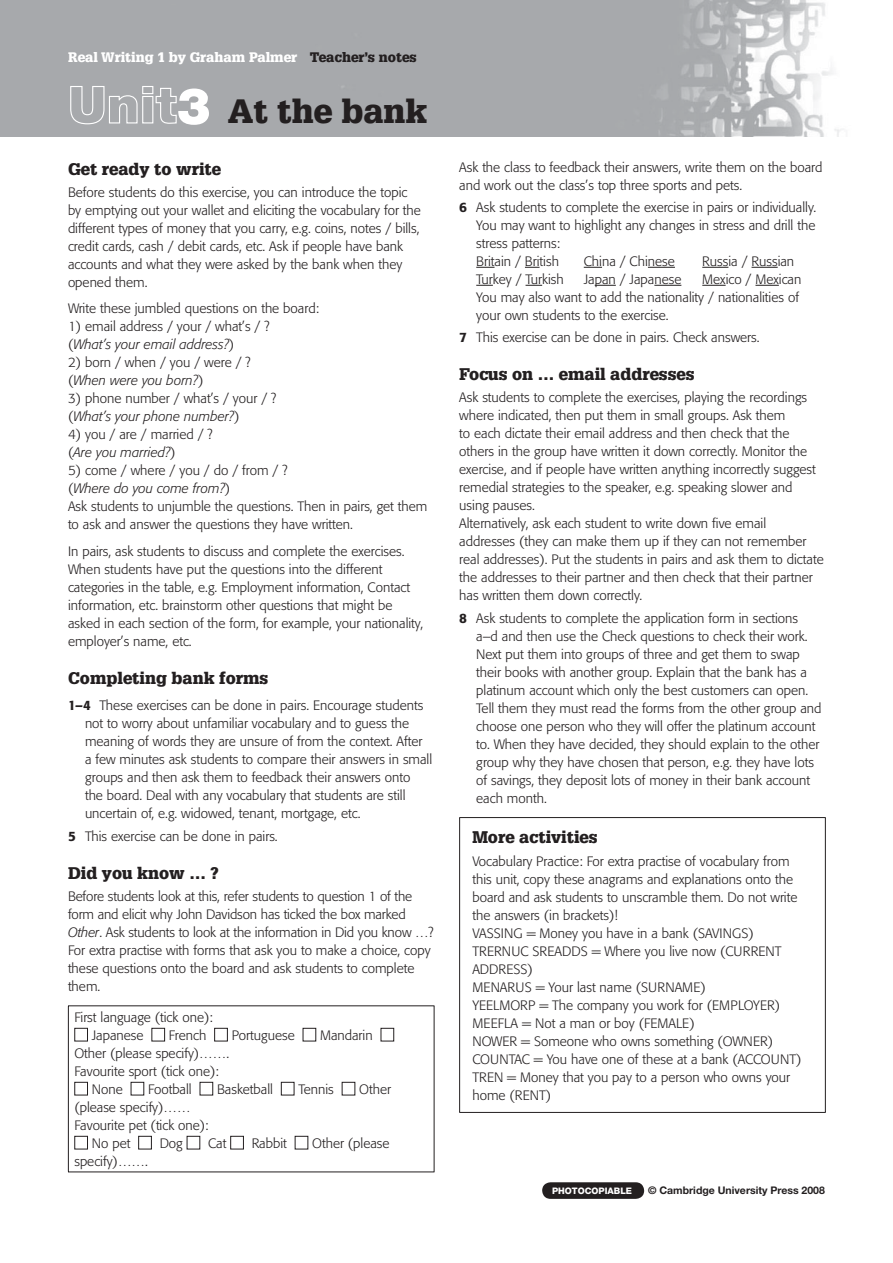
<style>
.page{position:relative;width:893px;height:1263px;background:#fff}
.page>*{position:absolute;margin:0;border:0;box-sizing:border-box;transform-origin:0 0}
.t1{font:900 33px "Glypha";color:#231f20}
.t2{font:900 16.5px "Glypha";color:#231f20}
.t3{font:300 13.5px/18px "Formata";color:#231f20}
.t4{font:900 13.5px "Glypha";color:#fff}
.t5{font:700 10.5px "Helvetica Neue";color:#231f20}
.t6{font:800 9px "Helvetica Neue";color:#fff}
.s1{color:#231f20}
.s2{font-family:"Helvetica Neue";font-size:51px;color:#fff}
.s3{font-style:italic}
.s4{font-weight:500}
</style>
<div class="page">
<img style="left:0;top:0;width:843px;height:136px">
<hr style="left:68px;top:1005px;width:366px;height:1px;background:#231f20">
<hr style="left:68px;top:1006px;width:1px;height:166px;background:#231f20">
<hr style="left:434px;top:1006px;width:1px;height:166px;background:#231f20">
<hr style="left:68px;top:1172px;width:366px;height:1px;background:#231f20">
<div style="left:74px;top:1028px;width:14px;height:13px;border:1px solid #231f20"></div>
<div style="left:151px;top:1028px;width:14px;height:13px;border:1px solid #231f20"></div>
<div style="left:214px;top:1028px;width:14px;height:13px;border:1px solid #231f20"></div>
<div style="left:303px;top:1028px;width:13px;height:13px;border:1px solid #231f20"></div>
<div style="left:381px;top:1028px;width:13px;height:13px;border:1px solid #231f20"></div>
<div style="left:74px;top:1082px;width:14px;height:13px;border:1px solid #231f20"></div>
<div style="left:131px;top:1082px;width:13px;height:13px;border:1px solid #231f20"></div>
<div style="left:200px;top:1082px;width:13px;height:13px;border:1px solid #231f20"></div>
<div style="left:281px;top:1082px;width:13px;height:13px;border:1px solid #231f20"></div>
<div style="left:342px;top:1082px;width:13px;height:13px;border:1px solid #231f20"></div>
<div style="left:74px;top:1136px;width:14px;height:13px;border:1px solid #231f20"></div>
<div style="left:138px;top:1136px;width:14px;height:13px;border:1px solid #231f20"></div>
<div style="left:187px;top:1136px;width:13px;height:13px;border:1px solid #231f20"></div>
<div style="left:230px;top:1136px;width:14px;height:13px;border:1px solid #231f20"></div>
<div style="left:295px;top:1136px;width:13px;height:13px;border:1px solid #231f20"></div>
<div style="left:542px;top:1182px;width:102px;height:17px;background:#231f20;border-radius:8px"></div>
<svg style="left:476px;top:267px;width:18px;height:1px"></svg>
<svg style="left:525px;top:267px;width:14px;height:1px"></svg>
<svg style="left:584px;top:267px;width:18px;height:1px"></svg>
<svg style="left:648px;top:267px;width:27px;height:1px"></svg>
<svg style="left:702px;top:267px;width:26px;height:1px"></svg>
<svg style="left:751px;top:267px;width:27px;height:1px"></svg>
<svg style="left:476px;top:285px;width:17px;height:1px"></svg>
<svg style="left:525px;top:285px;width:17px;height:1px"></svg>
<svg style="left:595px;top:285px;width:21px;height:1px"></svg>
<svg style="left:654px;top:285px;width:27px;height:1px"></svg>
<svg style="left:702px;top:285px;width:24px;height:1px"></svg>
<svg style="left:755px;top:285px;width:24px;height:1px"></svg>
<hr style="left:459px;top:817px;width:367px;height:1px;background:#231f20">
<hr style="left:459px;top:818px;width:1px;height:294px;background:#231f20">
<hr style="left:825px;top:818px;width:1px;height:294px;background:#231f20">
<hr style="left:459px;top:1112px;width:367px;height:1px;background:#231f20">
<p class="t4" style="left:68px;top:52px;width:350px">Real Writing 1 by Graham Palmer <span class="s1">Teacher’s notes</span></p>
<h1 class="t1" style="left:68px;top:98px;width:361px"><span class="s2">Unit3</span> At the bank</h1>
<p class="t2" style="left:68px;top:162px;width:155px">Get ready to write</p>
<p class="t3" style="left:68px;top:184px;width:354px">Before students do this exercise, you can introduce the topic by emptying out your wallet and eliciting the vocabulary for the different types of money that you carry, e.g. coins, notes / bills, credit cards, cash / debit cards, etc. Ask if people have bank accounts and what they were asked by the bank when they opened them.</p>
<p class="t3" style="left:68px;top:301px;width:252px">Write these jumbled questions on the board:</p>
<p class="t3" style="left:68px;top:319px;width:203px">1) email address / your / what’s / ? (<span class="s3">What’s your email address?</span>)</p>
<p class="t3" style="left:68px;top:355px;width:184px">2) born / when / you / were / ? (<span class="s3">When were you born?</span>)</p>
<p class="t3" style="left:68px;top:391px;width:210px">3) phone number / what’s / your / ? (<span class="s3">What’s your phone number?</span>)</p>
<p class="t3" style="left:68px;top:427px;width:146px">4) you / are / married / ? (<span class="s3">Are you married?</span>)</p>
<p class="t3" style="left:68px;top:463px;width:361px">5) come / where / you / do / from / ?<br>(<span class="s3">Where do you come from?</span>)<br>Ask students to unjumble the questions. Then in pairs, get them to ask and answer the questions they have written.</p>
<p class="t3" style="left:68px;top:543px;width:357px">In pairs, ask students to discuss and complete the exercises.<br>When students have put the questions into the different categories in the table, e.g. Employment information, Contact information, etc. brainstorm other questions that might be asked in each section of the form, for example, your nationality, employer’s name, etc.</p>
<p class="t2" style="left:68px;top:672px;width:202px">Completing bank forms</p>
<p class="t3" style="left:85px;top:698px;width:349px;text-indent:-17px"><span class="s4">1–4</span> These exercises can be done in pairs. Encourage students not to worry about unfamiliar vocabulary and to guess the meaning of words they are unsure of from the context. After a few minutes ask students to compare their answers in small groups and then ask them to feedback their answers onto<br>the board. Deal with any vocabulary that students are still uncertain of, e.g. widowed, tenant, mortgage, etc.</p>
<p class="t3" style="left:68px;top:828px;width:211px"><span class="s4">5</span> This exercise can be done in pairs.</p>
<p class="t2" style="left:68px;top:866px;width:152px">Did you know … ?</p>
<p class="t3" style="left:68px;top:888px;width:367px">Before students look at this, refer students to question 1 of the form and elicit why John Davidson has ticked the box marked <span class="s3">Other</span>. Ask students to look at the information in Did you know …?<br>For extra practise with forms that ask you to make a choice, copy these questions onto the board and ask students to complete them.</p>
<p class="t3" style="left:92px;top:1009px;width:122px;text-indent:-17px">First language (tick one):<br>Japanese</p>
<p class="t3" style="left:169px;top:1027px;width:39px">French</p>
<p class="t3" style="left:232px;top:1027px;width:65px">Portuguese</p>
<p class="t3" style="left:320px;top:1027px;width:54px">Mandarin</p>
<p class="t3" style="left:74px;top:1045px;width:156px">Other (please specify)…….</p>
<p class="t3" style="left:74px;top:1063px;width:146px">Favourite sport (tick one):</p>
<p class="t3" style="left:92px;top:1081px;width:32px">None</p>
<p class="t3" style="left:148px;top:1081px;width:45px">Football</p>
<p class="t3" style="left:217px;top:1081px;width:57px">Basketball</p>
<p class="t3" style="left:298px;top:1081px;width:37px">Tennis</p>
<p class="t3" style="left:359px;top:1081px;width:33px">Other</p>
<p class="t3" style="left:74px;top:1099px;width:118px">(please specify)……</p>
<p class="t3" style="left:74px;top:1117px;width:136px">Favourite pet (tick one):</p>
<p class="t3" style="left:92px;top:1135px;width:40px">No pet</p>
<p class="t3" style="left:160px;top:1135px;width:25px">Dog</p>
<p class="t3" style="left:208px;top:1135px;width:20px">Cat</p>
<p class="t3" style="left:252px;top:1135px;width:37px">Rabbit</p>
<p class="t3" style="left:312px;top:1135px;width:79px">Other (please</p>
<p class="t3" style="left:74px;top:1153px;width:75px">specify)…….</p>
<p class="t3" style="left:459px;top:159px;width:365px">Ask the class to feedback their answers, write them on the board and work out the class’s top three sports and pets.</p>
<p class="t3" style="left:476px;top:199px;width:341px;text-indent:-17px"><span class="s4">6</span> Ask students to complete the exercise in pairs or individually.<br>You may want to highlight any changes in stress and drill the stress patterns:<br>Britain / British</p>
<p class="t3" style="left:584px;top:253px;width:93px">China / Chinese</p>
<p class="t3" style="left:702px;top:253px;width:93px">Russia / Russian</p>
<p class="t3" style="left:476px;top:271px;width:89px">Turkey / Turkish</p>
<p class="t3" style="left:584px;top:271px;width:99px">Japan / Japanese</p>
<p class="t3" style="left:476px;top:271px;width:327px;text-indent:226px">Mexico / Mexican<br>You may also want to add the nationality / nationalities of your own students to the exercise.</p>
<p class="t3" style="left:459px;top:329px;width:302px"><span class="s4">7</span> This exercise can be done in pairs. Check answers.</p>
<p class="t2" style="left:459px;top:368px;width:237px">Focus on … email addresses</p>
<p class="t3" style="left:459px;top:390px;width:366px">Ask students to complete the exercises, playing the recordings where indicated, then put them in small groups. Ask them<br>to each dictate their email address and then check that the others in the group have written it down correctly. Monitor the exercise, and if people have written anything incorrectly suggest remedial strategies to the speaker, e.g. speaking slower and using pauses.<br>Alternatively, ask each student to write down five email addresses (they can make them up if they can not remember real addresses). Put the students in pairs and ask them to dictate the addresses to their partner and then check that their partner has written them down correctly.</p>
<p class="t3" style="left:476px;top:610px;width:347px;text-indent:-17px"><span class="s4">8</span> Ask students to complete the application form in sections a–d and then use the Check questions to check their work.<br>Next put them into groups of three and get them to swap their books with another group. Explain that the bank has a platinum account which only the best customers can open.<br>Tell them they must read the forms from the other group and choose one person who they will offer the platinum account to. When they have decided, they should explain to the other group why they have chosen that person, e.g. they have lots of savings, they deposit lots of money in their bank account each month.</p>
<p class="t2" style="left:472px;top:831px;width:127px">More activities</p>
<p class="t3" style="left:472px;top:853px;width:331px">Vocabulary Practice: For extra practise of vocabulary from this unit, copy these anagrams and explanations onto the board and ask students to unscramble them. Do not write the answers (in brackets)!<br>VASSING = Money you have in a bank (SAVINGS)<br>TRERNUC SREADDS = Where you live now (CURRENT ADDRESS)<br>MENARUS = Your last name (SURNAME)<br>YEELMORP = The company you work for (EMPLOYER)<br>MEEFLA = Not a man or boy (FEMALE)<br>NOWER = Someone who owns something (OWNER)<br>COUNTAC = You have one of these at a bank (ACCOUNT)<br>TREN = Money that you pay to a person who owns your home (RENT)</p>
<p class="t6" style="left:552px;top:1187px;width:82px">PHOTOCOPIABLE</p>
<p class="t5" style="left:648px;top:1187px;width:178px">© Cambridge University Press 2008</p>
</div>
